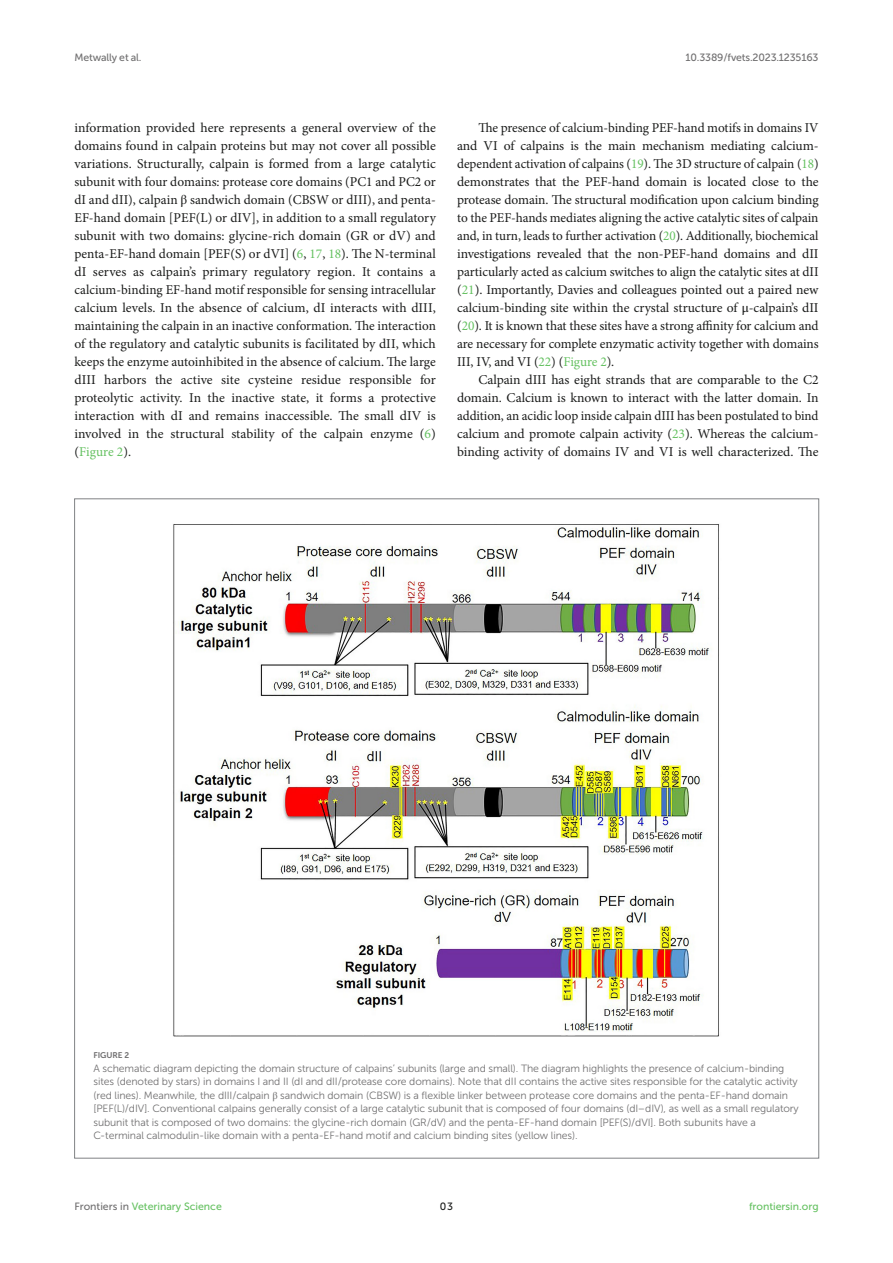
<style>
.page{position:relative;width:893px;height:1263px;background:#fff}
.page>*{position:absolute;margin:0;border:0;box-sizing:border-box;transform-origin:0 0}
.TEXT{font:13.5px/18px "Minion Pro";letter-spacing:-.005em;color:#1b1c1b;text-align:justify}
.TEXT_FLUSH{font:13.5px/18px "Minion Pro";letter-spacing:.005em;color:#1b1c1b;text-align:justify}
.FIG_LEG{font:10.5px/13.5px "Museo Sans 300";letter-spacing:-.01em;color:#706f70}
.t1{font:10.5px "Museo Sans 500";color:#65c161}
.t2{font:10.5px "Museo Sans 500";letter-spacing:-.015em;color:#706f70}
.t3{font:10.5px "Museo Sans 500";color:#1b1c1b}
.FIG_HD{font:8.25px "Museo Sans 700";letter-spacing:-.01em;color:#706f70}
.s1{font-family:"STIX General"}
.s2{color:#65c161}
.s3{color:#706f70}
</style>
<div class="page">
<img style="left:173px;top:524px;width:546px;height:513px">
<p class="t2" style="left:74px;top:51px;width:69px">Metwally et al.</p>
<p class="t2" style="left:686px;top:51px;width:134px">10.3389/fvets.2023.1235163</p>
<p class="TEXT_FLUSH" style="left:74px;top:119px;width:363px">information provided here represents a general overview of the domains found in calpain proteins but may not cover all possible variations. Structurally, calpain is formed from a large catalytic subunit with four domains: protease core domains (PC1 and PC2 or dI and dII), calpain <span class="s1">β</span> sandwich domain (CBSW or dIII), and penta-EF-hand domain [PEF(L) or dIV], in addition to a small regulatory subunit with two domains: glycine-rich domain (GR or dV) and penta-EF-hand domain [PEF(S) or dVI] (<span class="s2">6</span>, <span class="s2">17</span>, <span class="s2">18</span>). The N-terminal dI serves as calpain’s primary regulatory region. It contains a calcium-binding EF-hand motif responsible for sensing intracellular calcium levels. In the absence of calcium, dI interacts with dIII, maintaining the calpain in an inactive conformation. The interaction of the regulatory and catalytic subunits is facilitated by dII, which keeps the enzyme autoinhibited in the absence of calcium. The large dIII harbors the active site cysteine residue responsible for proteolytic activity. In the inactive state, it forms a protective interaction with dI and remains inaccessible. The small dIV is involved in the structural stability of the calpain enzyme (<span class="s2">6</span>) (<span class="s2">Figure 2</span>).</p>
<p class="TEXT" style="left:457px;top:119px;width:363px;text-indent:21px">The presence of calcium-binding PEF-hand motifs in domains IV and VI of calpains is the main mechanism mediating calcium&shy;dependent activation of calpains (<span class="s2">19</span>). The 3D structure of calpain (<span class="s2">18</span>) demonstrates that the PEF-hand domain is located close to the protease domain. The structural modification upon calcium binding to the PEF-hands mediates aligning the active catalytic sites of calpain and, in turn, leads to further activation (<span class="s2">20</span>). Additionally, biochemical investigations revealed that the non-PEF-hand domains and dII particularly acted as calcium switches to align the catalytic sites at dII (<span class="s2">21</span>). Importantly, Davies and colleagues pointed out a paired new calcium-binding site within the crystal structure of <span class="s1">μ</span>-calpain’s dII (<span class="s2">20</span>). It is known that these sites have a strong affinity for calcium and are necessary for complete enzymatic activity together with domains III, IV, and VI (<span class="s2">22</span>) (<span class="s2">Figure 2</span>).</p>
<p class="TEXT" style="left:457px;top:371px;width:363px;text-indent:21px">Calpain dIII has eight strands that are comparable to the C2 domain. Calcium is known to interact with the latter domain. In addition, an acidic loop inside calpain dIII has been postulated to bind calcium and promote calpain activity (<span class="s2">23</span>). Whereas the calcium&shy;binding activity of domains IV and VI is well characterized. The</p>
<p class="FIG_HD" style="left:94px;top:1051px;width:37px">FIGURE 2</p>
<p class="FIG_LEG" style="left:94px;top:1061px;width:707px">A schematic diagram depicting the domain structure of calpains’ subunits (large and small). The diagram highlights the presence of calcium-binding sites (denoted by stars) in domains I and II (dI and dII/protease core domains). Note that dII contains the active sites responsible for the catalytic activity (red lines). Meanwhile, the dIII/calpain <span class="s1">β</span> sandwich domain (CBSW) is a flexible linker between protease core domains and the penta-EF-hand domain [PEF(L)/dIV]. Conventional calpains generally consist of a large catalytic subunit that is composed of four domains (dI–dIV), as well as a small regulatory subunit that is composed of two domains: the glycine-rich domain (GR/dV) and the penta-EF-hand domain [PEF(S)/dVI]. Both subunits have a C-terminal calmodulin-like domain with a penta-EF-hand motif and calcium binding sites (yellow lines).</p>
<p class="t1" style="left:74px;top:1200px;width:149px"><span class="s3">Frontiers in</span> Veterinary Science</p>
<p class="t3" style="left:440px;top:1200px;width:15px">03</p>
<p class="t1" style="left:749px;top:1200px;width:71px">frontiersin.org</p>
</div>
